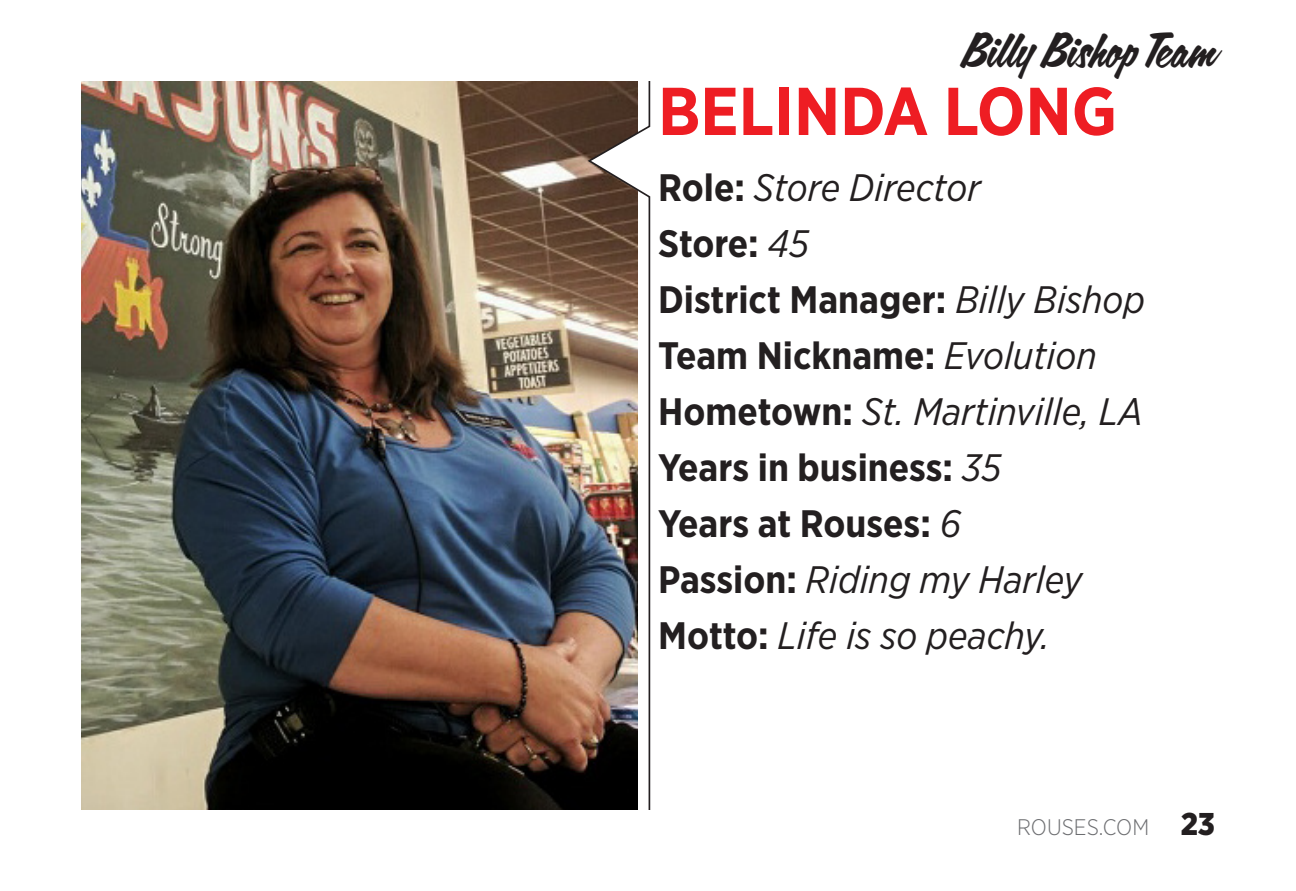
<style>
.page{position:relative;width:1296px;height:891px;background:#fff}
.page>*{position:absolute;margin:0;border:0;box-sizing:border-box;transform-origin:0 0}
.t1{font:700 67.5px "Gotham Narrow";color:#ee1d23}
.t2{font:45px "Calgary Script OT";color:#231f20}
.t3{font:700 38.25px "Gotham Narrow";color:#231f20}
.t4{font:italic 38.25px "Gotham Narrow";color:#231f20}
.t5{font:300 22.5px "Gotham Narrow";color:#6c6d70}
.s1{font-weight:700;font-style:normal}
.s2{font-weight:400;font-style:italic}
.s3{font-weight:900;font-size:31.5px;color:#231f20}
</style>
<div class="page">
<img style="left:81px;top:81px;width:505px;height:729px">
<img style="left:586px;top:81px;width:65px;height:729px">
<p class="t2" style="left:961px;top:21px;width:255px">Billy Bishop Team</p>
<p class="t1" style="left:658px;top:68px;width:460px">BELINDA LONG</p>
<p class="t4" style="left:658px;top:164px;width:324px"><span class="s1">Role:</span> Store Director</p>
<p class="t3" style="left:658px;top:219px;width:152px">Store: <span class="s2">45</span></p>
<p class="t3" style="left:658px;top:275px;width:489px">District Manager: <span class="s2">Billy Bishop</span></p>
<p class="t3" style="left:658px;top:331px;width:440px">Team Nickname: <span class="s2">Evolution</span></p>
<p class="t4" style="left:658px;top:388px;width:487px"><span class="s1">Hometown:</span> St. Martinville, LA</p>
<p class="t3" style="left:658px;top:443px;width:345px">Years in business: <span class="s2">35</span></p>
<p class="t3" style="left:658px;top:499px;width:304px">Years at Rouses: <span class="s2">6</span></p>
<p class="t4" style="left:658px;top:556px;width:426px"><span class="s1">Passion:</span> Riding my Harley</p>
<p class="t4" style="left:658px;top:612px;width:393px"><span class="s1">Motto:</span> Life is so peachy.</p>
<p class="t5" style="left:1017px;top:814px;width:199px">ROUSES.COM <span class="s3">23</span></p>
</div>
